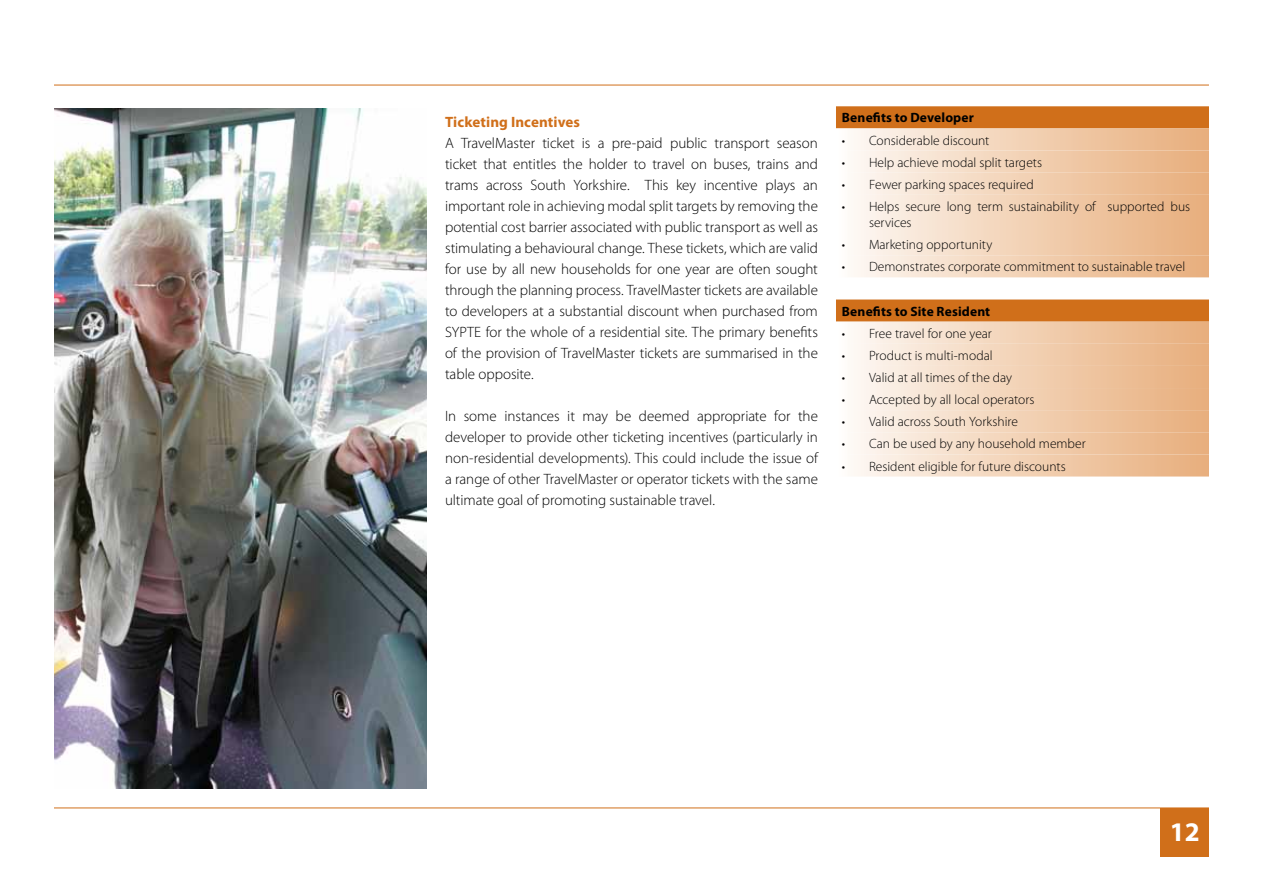
<style>
.page{position:relative;width:1263px;height:893px;background:#fff}
.page>*{position:absolute;margin:0;border:0;box-sizing:border-box;transform-origin:0 0}
.t1{font:700 27px "Myriad Pro";color:#fff}
.t2{font:300 15px/21px "Myriad Pro";letter-spacing:-.005em;color:#000;text-align:justify}
.t3{font:700 15px "Myriad Pro";letter-spacing:.005em;color:#d06f1a}
.t4{font:300 13.5px/16.2px "Myriad Pro";color:#000}
.t5{font:700 13.5px "Myriad Pro";letter-spacing:.01em;color:#000}
</style>
<div class="page">
<hr style="left:54px;top:85px;width:1155px;height:1px;background:#d06f1a">
<hr style="left:54px;top:807px;width:1155px;height:1px;background:#d06f1a">
<img style="left:54px;top:108px;width:373px;height:680px">
<div style="left:1160px;top:808px;width:49px;height:48px;background:#d06f1a"></div>
<div style="left:836px;top:106px;width:373px;height:22px;background:#d06f1a"></div>
<svg style="left:836px;top:128px;width:373px;height:349px;background:#f2d3b8"></svg>
<svg style="left:836px;top:151px;width:373px;height:303px;background:#f0cfb1"></svg>
<p class="t3" style="left:445px;top:112px;width:137px">Ticketing Incentives</p>
<p class="t2" style="left:445px;top:133px;width:374px">A TravelMaster ticket is a pre-paid public transport season ticket that entitles the holder to travel on buses, trains and trams across South Yorkshire. This key incentive plays an important role in achieving modal split targets by removing the potential cost barrier associated with public transport as well as stimulating a behavioural change. These tickets, which are valid for use by all new households for one year are often sought through the planning process. TravelMaster tickets are available to developers at a substantial discount when purchased from SYPTE for the whole of a residential site. The primary benefits of the provision of TravelMaster tickets are summarised in the table opposite.</p>
<p class="t2" style="left:445px;top:406px;width:374px">In some instances it may be deemed appropriate for the developer to provide other ticketing incentives (particularly in non-residential developments). This could include the issue of a range of other TravelMaster or operator tickets with the same ultimate goal of promoting sustainable travel.</p>
<p class="t5" style="left:842px;top:109px;width:133px">Benefits to Developer</p>
<p class="t4" style="left:842px;top:132px;width:149px">• Considerable discount</p>
<p class="t4" style="left:842px;top:154px;width:202px">• Help achieve modal split targets</p>
<p class="t4" style="left:842px;top:176px;width:193px">• Fewer parking spaces required</p>
<p class="t4" style="left:869px;top:198px;width:323px;text-indent:-27px">• Helps secure long term sustainability of supported bus services</p>
<p class="t4" style="left:842px;top:237px;width:152px">• Marketing opportunity</p>
<p class="t4" style="left:842px;top:259px;width:345px">• Demonstrates corporate commitment to sustainable travel</p>
<p class="t5" style="left:842px;top:302px;width:150px">Benefits to Site Resident</p>
<p class="t4" style="left:842px;top:325px;width:151px">• Free travel for one year</p>
<p class="t4" style="left:842px;top:347px;width:152px">• Product is multi-modal</p>
<p class="t4" style="left:842px;top:369px;width:172px">• Valid at all times of the day</p>
<p class="t4" style="left:842px;top:391px;width:194px">• Accepted by all local operators</p>
<p class="t4" style="left:842px;top:414px;width:177px">• Valid across South Yorkshire</p>
<p class="t4" style="left:842px;top:436px;width:245px">• Can be used by any household member</p>
<p class="t4" style="left:842px;top:458px;width:225px">• Resident eligible for future discounts</p>
<h1 class="t1" style="left:1170px;top:815px;width:31px">12</h1>
</div>
